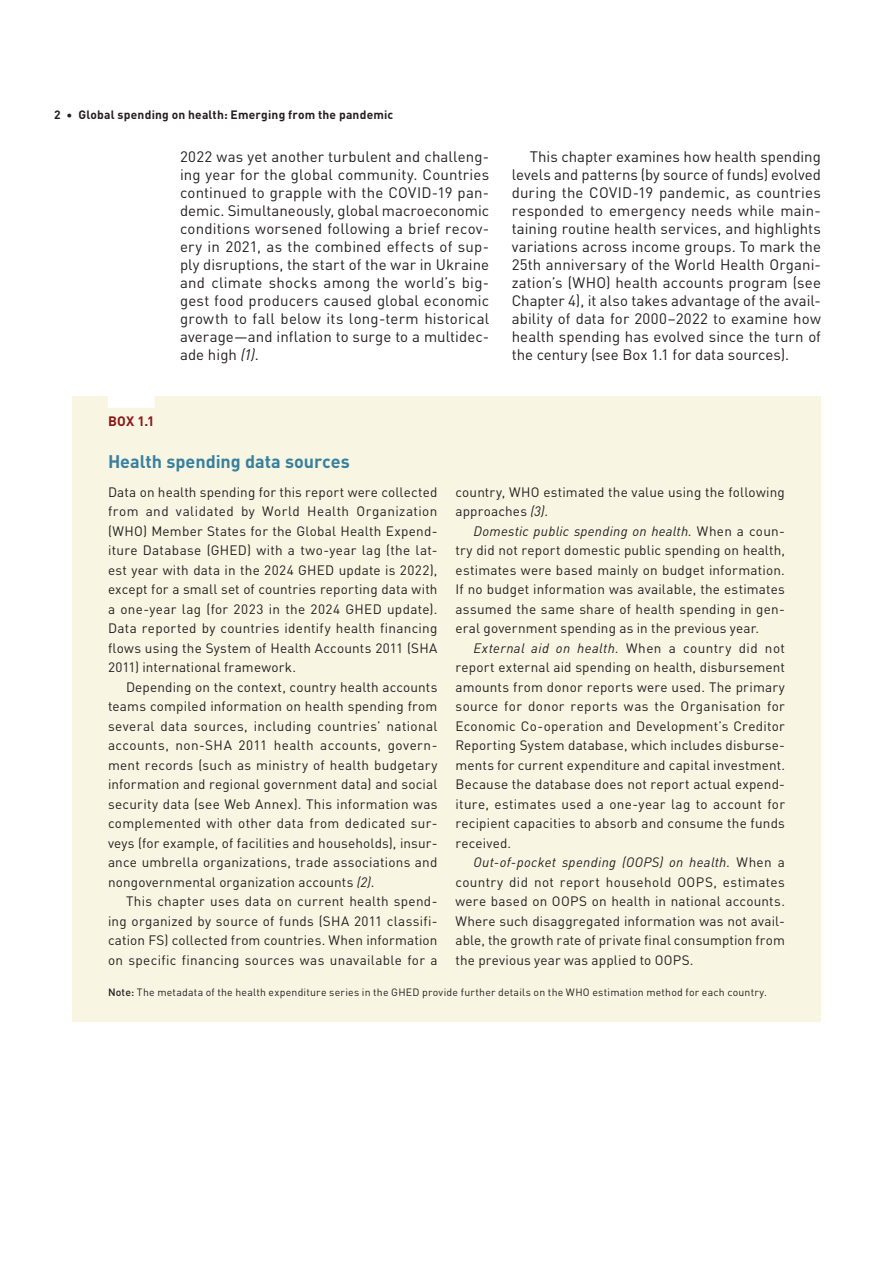
<style>
.page{position:relative;width:893px;height:1263px;background:#fff}
.page>*{position:absolute;margin:0;border:0;box-sizing:border-box;transform-origin:0 0}
._30_box_title{font:700 18px "DIN Pro";color:#38809e}
._07_body_text{font:15px/18px "DIN Pro";letter-spacing:.005em;color:#231f20;text-align:justify}
._06_no_indent{font:15px/18px "DIN Pro";letter-spacing:.005em;color:#231f20;text-align:justify}
._32_box_text{font:13.5px/19.5px "DIN Pro";letter-spacing:.015em;color:#231f20;text-align:justify}
._31_box_text_no_indent{font:13.5px/19.5px "DIN Pro";letter-spacing:.01em;color:#231f20;text-align:justify}
._30_box_number{font:700 13.5px "DIN Pro";color:#88181b}
.t1{font:700 12px "DIN Pro";letter-spacing:.015em;color:#231f20}
._44_figure_source{font:10.5px "DIN Pro";letter-spacing:.02em;color:#231f20}
.s1{font-style:italic}
.s2{font-weight:500}
</style>
<div class="page">
<div style="left:72px;top:396px;width:749px;height:626px;background:#f8f5e2"></div>
<div style="left:108px;top:393px;width:47px;height:15px;background:#fff"></div>
<p class="t1" style="left:54px;top:105px;width:341px">2 • Global spending on health: Emerging from the pandemic</p>
<p class="_06_no_indent" style="left:180px;top:147px;width:311px">2022 was yet another turbulent and challeng&shy;ing year for the global community. Countries continued to grapple with the COVID-19 pan&shy;demic. Simultaneously, global macroeconomic conditions worsened following a brief recov&shy;ery in 2021, as the combined effects of sup&shy;ply disruptions, the start of the war in Ukraine and climate shocks among the world’s big&shy;gest food producers caused global economic growth to fall below its long-term historical average—and inflation to surge to a multidec&shy;ade high <span class="s1">(1)</span>.</p>
<p class="_07_body_text" style="left:512px;top:147px;width:311px;text-indent:18px">This chapter examines how health spending levels and patterns (by source of funds) evolved during the COVID-19 pandemic, as countries responded to emergency needs while main&shy;taining routine health services, and highlights variations across income groups. To mark the 25th anniversary of the World Health Organi&shy;zation’s (WHO) health accounts program (see Chapter 4), it also takes advantage of the avail&shy;ability of data for 2000–2022 to examine how health spending has evolved since the turn of the century (see Box 1.1 for data sources).</p>
<p class="_30_box_number" style="left:108px;top:410px;width:48px">BOX 1.1</p>
<p class="_30_box_title" style="left:108px;top:447px;width:243px">Health spending data sources</p>
<p class="_31_box_text_no_indent" style="left:108px;top:481px;width:331px">Data on health spending for this report were collected from and validated by World Health Organization (WHO) Member States for the Global Health Expend&shy;iture Database (GHED) with a two-year lag (the lat&shy;est year with data in the 2024 GHED update is 2022), except for a small set of countries reporting data with a one-year lag (for 2023 in the 2024 GHED update).<br>Data reported by countries identify health financing flows using the System of Health Accounts 2011 (SHA 2011) international framework.</p>
<p class="_32_box_text" style="left:108px;top:676px;width:331px;text-indent:18px">Depending on the context, country health accounts teams compiled information on health spending from several data sources, including countries’ national accounts, non-SHA 2011 health accounts, govern&shy;ment records (such as ministry of health budgetary information and regional government data) and social security data (see Web Annex). This information was complemented with other data from dedicated sur&shy;veys (for example, of facilities and households), insur&shy;ance umbrella organizations, trade associations and nongovernmental organization accounts <span class="s1">(2)</span>.</p>
<p class="_32_box_text" style="left:108px;top:891px;width:331px;text-indent:18px">This chapter uses data on current health spend&shy;ing organized by source of funds (SHA 2011 classifi&shy;cation FS) collected from countries. When information on specific financing sources was unavailable for a</p>
<p class="_32_box_text" style="left:455px;top:481px;width:331px">country, WHO estimated the value using the following approaches <span class="s1">(3)</span>.</p>
<p class="_32_box_text" style="left:455px;top:520px;width:331px;text-indent:18px"><span class="s1">Domestic public spending on health.</span> When a coun&shy;try did not report domestic public spending on health, estimates were based mainly on budget information.<br>If no budget information was available, the estimates assumed the same share of health spending in gen&shy;eral government spending as in the previous year.</p>
<p class="_32_box_text" style="left:455px;top:637px;width:331px;text-indent:18px"><span class="s1">External aid on health.</span> When a country did not report external aid spending on health, disbursement amounts from donor reports were used. The primary source for donor reports was the Organisation for Economic Co-operation and Development’s Creditor Reporting System database, which includes disburse&shy;ments for current expenditure and capital investment.<br>Because the database does not report actual expend&shy;iture, estimates used a one-year lag to account for recipient capacities to absorb and consume the funds received.</p>
<p class="_32_box_text" style="left:455px;top:852px;width:331px;text-indent:18px"><span class="s1">Out-of-pocket spending (OOPS) on health.</span> When a country did not report household OOPS, estimates were based on OOPS on health in national accounts.<br>Where such disaggregated information was not avail&shy;able, the growth rate of private final consumption from the previous year was applied to OOPS.</p>
<p class="_44_figure_source" style="left:108px;top:984px;width:660px"><span class="s2">Note:</span> The metadata of the health expenditure series in the GHED provide further details on the WHO estimation method for each country.</p>
</div>
